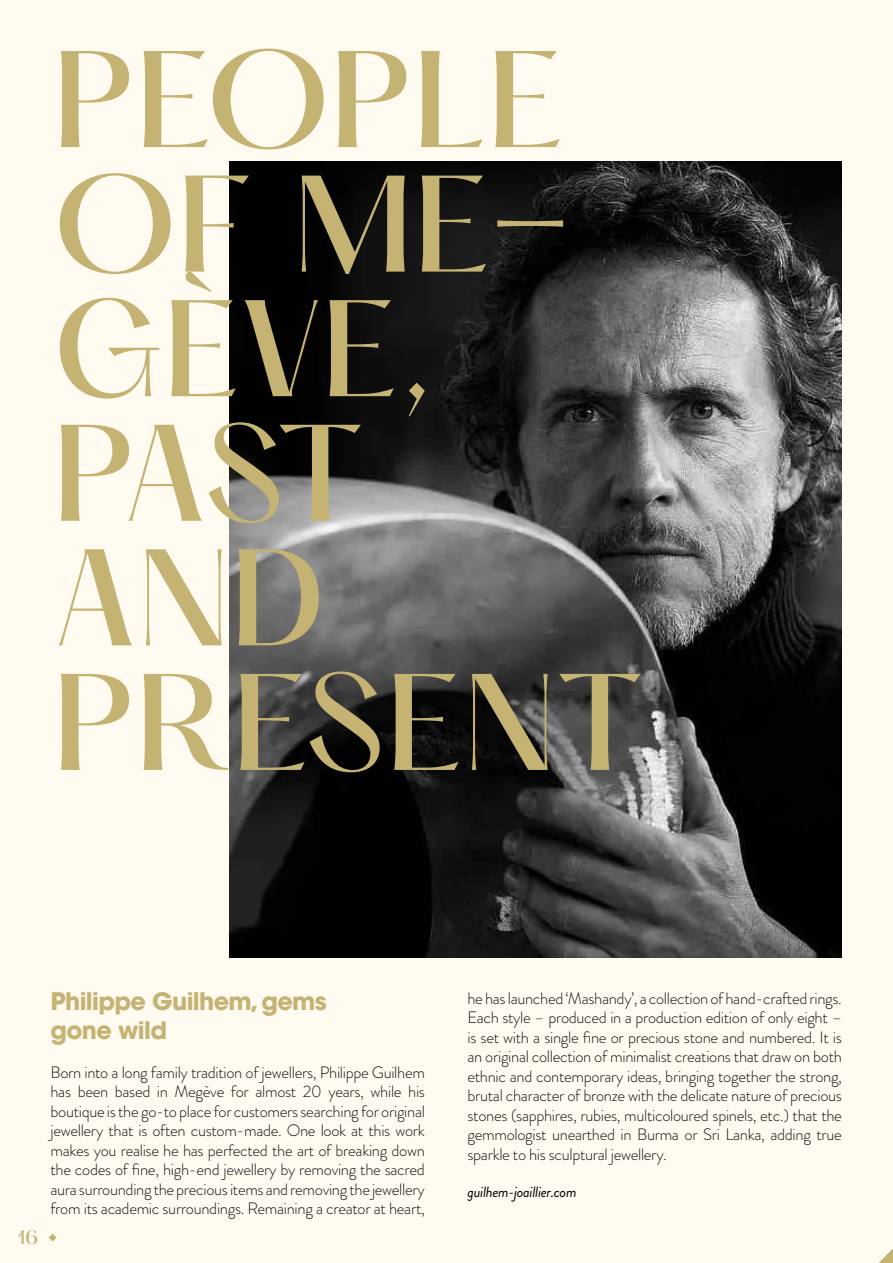
<style>
.page{position:relative;width:893px;height:1263px;background:#fffbf1}
.page>*{position:absolute;margin:0;border:0;box-sizing:border-box;transform-origin:0 0}
.t1{font:500 120px/124.5px "PP Hatton";letter-spacing:-.005em;color:#c5b373}
.t2{font:700 24px/28.8px "ITC Avant Garde Std";letter-spacing:-.025em;color:#c5b373}
.t3{font:500 16.95px "PP Hatton";color:#c5b373}
.t4{font:300 16.5px/19.5px "Brandon Grotesque";letter-spacing:-.02em;color:#191312;text-align:justify}
.t5{font:italic 15px "Brandon Grotesque";letter-spacing:-.02em;color:#000}
</style>
<div class="page">
<svg style="left:49px;top:1233px;width:8px;height:8px"></svg>
<svg style="left:879px;top:1248px;width:14px;height:15px"></svg>
<img style="left:230px;top:162px;width:612px;height:795px">
<h1 class="t1" style="left:53px;top:43px;width:592px">PEOPLE<br>OF ME-<br>GÈVE,<br>PAST<br>AND<br>PRESENT</h1>
<p class="t3" style="left:18px;top:1228px;width:22px">16</p>
<h2 class="t2" style="left:50px;top:986px;width:278px">Philippe Guilhem, gems gone wild</h2>
<p class="t4" style="left:50px;top:1062px;width:376px">Born into a long family tradition of jewellers, Philippe Guilhem has been based in Megève for almost 20 years, while his boutique is the go-to place for customers searching for original jewellery that is often custom-made. One look at this work makes you realise he has perfected the art of breaking down the codes of fine, high-end jewellery by removing the sacred aura surrounding the precious items and removing the jewellery from its academic surroundings. Remaining a creator at heart,</p>
<p class="t4" style="left:467px;top:988px;width:376px">he has launched ‘Mashandy’, a collection of hand-crafted rings.<br>Each style – produced in a production edition of only eight – is set with a single fine or precious stone and numbered. It is an original collection of minimalist creations that draw on both ethnic and contemporary ideas, bringing together the strong, brutal character of bronze with the delicate nature of precious stones (sapphires, rubies, multicoloured spinels, etc.) that the gemmologist unearthed in Burma or Sri Lanka, adding true sparkle to his sculptural jewellery.</p>
<p class="t5" style="left:467px;top:1182px;width:111px">guilhem-joaillier.com</p>
</div>
